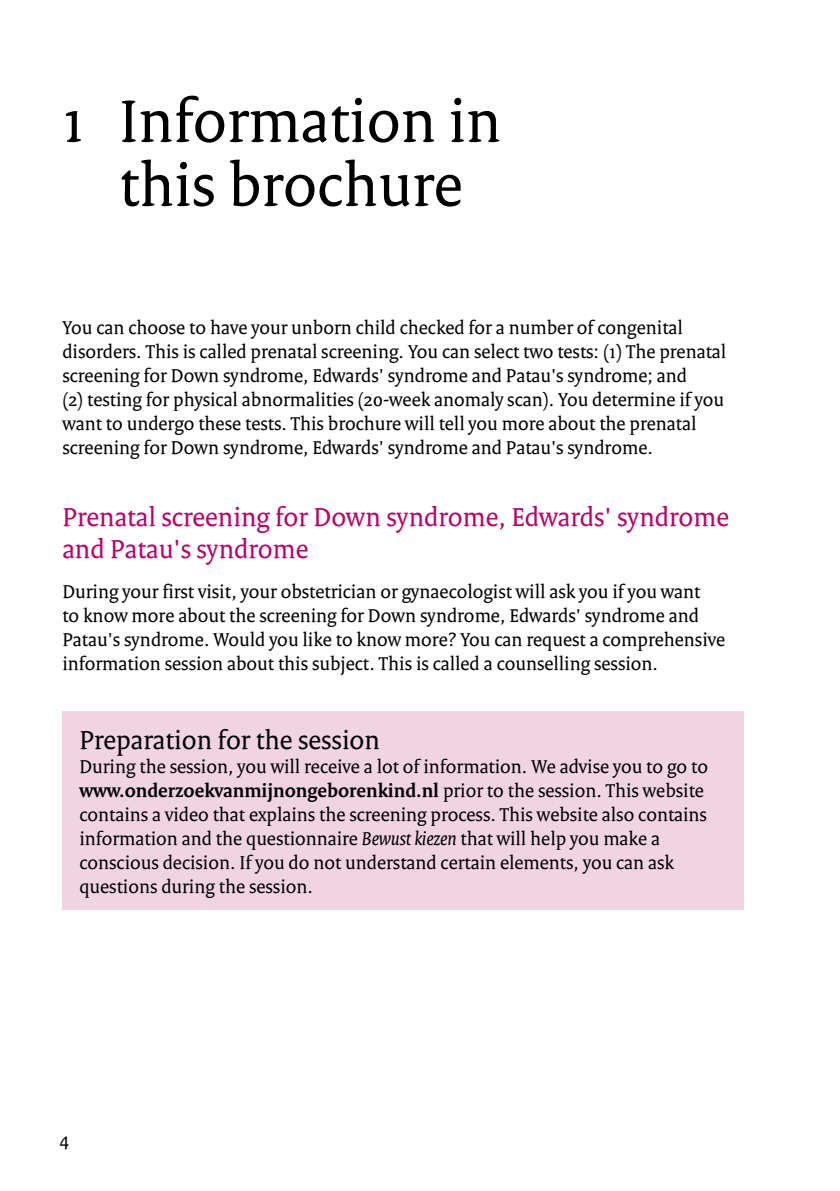
<style>
.page{position:relative;width:840px;height:1191px;background:#fff}
.page>*{position:absolute;margin:0;border:0;box-sizing:border-box;transform-origin:0 0}
.H1_03_RIVM_Hoofdstuk{font:64px/64px "Rijksoverheid Serif";color:#000;text-align:center}
.H2_05_RIVM_Paragraaf{font:28px/32px "Rijksoverheid Serif";color:#b90066}
.H3_para_niet_in_inho{font:28px "Rijksoverheid Serif";color:#000}
.P_10_RIVM_Broodtekst{font:20px/24px "Rijksoverheid Serif";color:#000}
.s1{font-weight:700}
.s2{font-style:italic}
</style>
<div class="page">
<div style="left:62px;top:711px;width:681px;height:199px;background:#f0d4e2"></div>
<p class="H1_03_RIVM_Hoofdstuk" style="left:62px;top:89px;width:440px">1 Information in this brochure</p>
<p class="P_10_RIVM_Broodtekst" style="left:62px;top:315px;width:665px">You can choose to have your unborn child checked for a number of congenital disorders. This is called prenatal screening. You can select two tests: (1) The prenatal screening for Down syndrome, Edwards' syndrome and Patau's syndrome; and<br>(2) testing for physical abnormalities (20-week anomaly scan). You determine if you want to undergo these tests. This brochure will tell you more about the prenatal screening for Down syndrome, Edwards' syndrome and Patau's syndrome.</p>
<p class="H2_05_RIVM_Paragraaf" style="left:62px;top:500px;width:667px">Prenatal screening for Down syndrome, Edwards' syndrome and Patau's syndrome</p>
<p class="P_10_RIVM_Broodtekst" style="left:62px;top:579px;width:664px">During your first visit, your obstetrician or gynaecologist will ask you if you want<br>to know more about the screening for Down syndrome, Edwards' syndrome and Patau's syndrome. Would you like to know more? You can request a comprehensive information session about this subject. This is called a counselling session.</p>
<p class="H3_para_niet_in_inho" style="left:79px;top:723px;width:302px">Preparation for the session</p>
<p class="P_10_RIVM_Broodtekst" style="left:79px;top:754px;width:629px">During the session, you will receive a lot of information. We advise you to go to <span class="s1">www.onderzoekvanmijnongeborenkind.nl</span> prior to the session. This website contains a video that explains the screening process. This website also contains information and the questionnaire <span class="s2">Bewust kiezen</span> that will help you make a conscious decision. If you do not understand certain elements, you can ask questions during the session.</p>
<p class="P_10_RIVM_Broodtekst" style="left:60px;top:1127px;width:11px">4</p>
</div>
